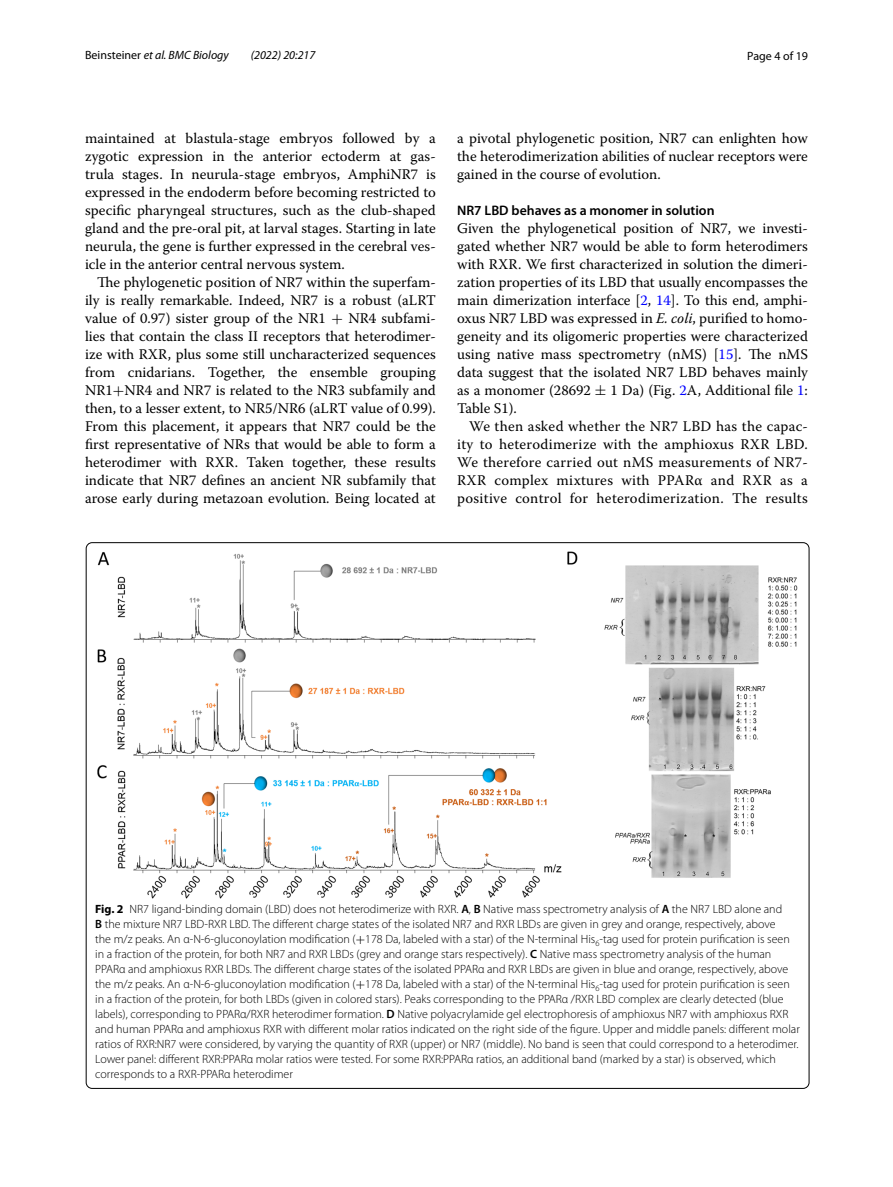
<style>
.page{position:relative;width:893px;height:1187px;background:#fff}
.page>*{position:absolute;margin:0;border:0;box-sizing:border-box;transform-origin:0 0}
.t1{font:14.7px/18px "Warnock Pro";color:#000;text-align:justify}
.t2{font:600 13.8px "Myriad Pro";color:#000}
.t3{font:300 12px/15px "Myriad Pro";color:#000}
.t4{font:italic 12px "Myriad Pro";color:#000}
.t5{font:12px "Myriad Pro";color:#000}
.s1{font-style:normal}
.s2{font-family:"MTSY"}
.s3{color:#00f}
.s4{font-style:italic}
.s5{font-weight:700}
.s6{font-weight:600}
.s7{font-family:"MTSY";font-weight:400}
</style>
<div class="page">
<img style="left:97px;top:551px;width:701px;height:346px">
<p class="t4" style="left:85px;top:48px;width:145px"><span class="s1">Beinsteiner</span> et al. BMC Biology</p>
<p class="t4" style="left:251px;top:48px;width:66px">(2022) 20:217</p>
<p class="t5" style="left:747px;top:48px;width:62px">Page 4 of 19</p>
<p class="t1" style="left:85px;top:128px;width:352px">maintained at blastula-stage embryos followed by a zygotic expression in the anterior ectoderm at gas&shy;trula stages. In neurula-stage embryos, AmphiNR7 is expressed in the endoderm before becoming restricted to specific pharyngeal structures, such as the club-shaped gland and the pre-oral pit, at larval stages. Starting in late neurula, the gene is further expressed in the cerebral ves&shy;icle in the anterior central nervous system.</p>
<p class="t1" style="left:85px;top:272px;width:352px;text-indent:12px">The phylogenetic position of NR7 within the superfam&shy;ily is really remarkable. Indeed, NR7 is a robust (aLRT value of 0.97) sister group of the NR1 <span class="s2">+</span> NR4 subfami&shy;lies that contain the class II receptors that heterodimer&shy;ize with RXR, plus some still uncharacterized sequences from cnidarians. Together, the ensemble grouping NR1<span class="s2">+</span>NR4 and NR7 is related to the NR3 subfamily and then, to a lesser extent, to NR5/NR6 (aLRT value of 0.99).<br>From this placement, it appears that NR7 could be the first representative of NRs that would be able to form a heterodimer with RXR. Taken together, these results indicate that NR7 defines an ancient NR subfamily that arose early during metazoan evolution. Being located at</p>
<p class="t1" style="left:457px;top:128px;width:352px">a pivotal phylogenetic position, NR7 can enlighten how the heterodimerization abilities of nuclear receptors were gained in the course of evolution.</p>
<p class="t2" style="left:457px;top:201px;width:259px">NR7 LBD behaves as a monomer in solution</p>
<p class="t1" style="left:457px;top:218px;width:352px">Given the phylogenetical position of NR7, we investi&shy;gated whether NR7 would be able to form heterodimers with RXR. We first characterized in solution the dimeri&shy;zation properties of its LBD that usually encompasses the main dimerization interface [<span class="s3">2</span>, <span class="s3">14</span>]. To this end, amphi&shy;oxus NR7 LBD was expressed in <span class="s4">E. coli</span>, purified to homo&shy;geneity and its oligomeric properties were characterized using native mass spectrometry (nMS) [<span class="s3">15</span>]. The nMS data suggest that the isolated NR7 LBD behaves mainly as a monomer (28692 <span class="s2">±</span> 1 Da) (Fig. <span class="s3">2</span>A, Additional file <span class="s3">1</span>:<br>Table S1).</p>
<p class="t1" style="left:457px;top:416px;width:352px;text-indent:12px">We then asked whether the NR7 LBD has the capac&shy;ity to heterodimerize with the amphioxus RXR LBD.<br>We therefore carried out nMS measurements of NR7- RXR complex mixtures with PPARα and RXR as a positive control for heterodimerization. The results</p>
<p class="t3" style="left:95px;top:901px;width:706px"><span class="s5">Fig. 2</span> NR7 ligand-binding domain (LBD) does not heterodimerize with RXR. <span class="s6">A</span>, <span class="s6">B</span> Native mass spectrometry analysis of <span class="s6">A</span> the NR7 LBD alone and<br><span class="s6">B</span> the mixture NR7 LBD-RXR LBD. The different charge states of the isolated NR7 and RXR LBDs are given in grey and orange, respectively, above<br>the m/z peaks. An α-N-6-gluconoylation modification (<span class="s7">+</span>178 Da, labeled with a star) of the N-terminal His<sub>6</sub>-tag used for protein purification is seen in a fraction of the protein, for both NR7 and RXR LBDs (grey and orange stars respectively). <span class="s6">C</span> Native mass spectrometry analysis of the human PPARα and amphioxus RXR LBDs. The different charge states of the isolated PPARα and RXR LBDs are given in blue and orange, respectively, above the m/z peaks. An α-N-6-gluconoylation modification (<span class="s7">+</span>178 Da, labeled with a star) of the N-terminal His<sub>6</sub>-tag used for protein purification is seen in a fraction of the protein, for both LBDs (given in colored stars). Peaks corresponding to the PPARα /RXR LBD complex are clearly detected (blue labels), corresponding to PPARα/RXR heterodimer formation. <span class="s6">D</span> Native polyacrylamide gel electrophoresis of amphioxus NR7 with amphioxus RXR and human PPARα and amphioxus RXR with different molar ratios indicated on the right side of the figure. Upper and middle panels: different molar ratios of RXR:NR7 were considered, by varying the quantity of RXR (upper) or NR7 (middle). No band is seen that could correspond to a heterodimer.<br>Lower panel: different RXR:PPARα molar ratios were tested. For some RXR:PPARα ratios, an additional band (marked by a star) is observed, which corresponds to a RXR-PPARα heterodimer</p>
</div>
